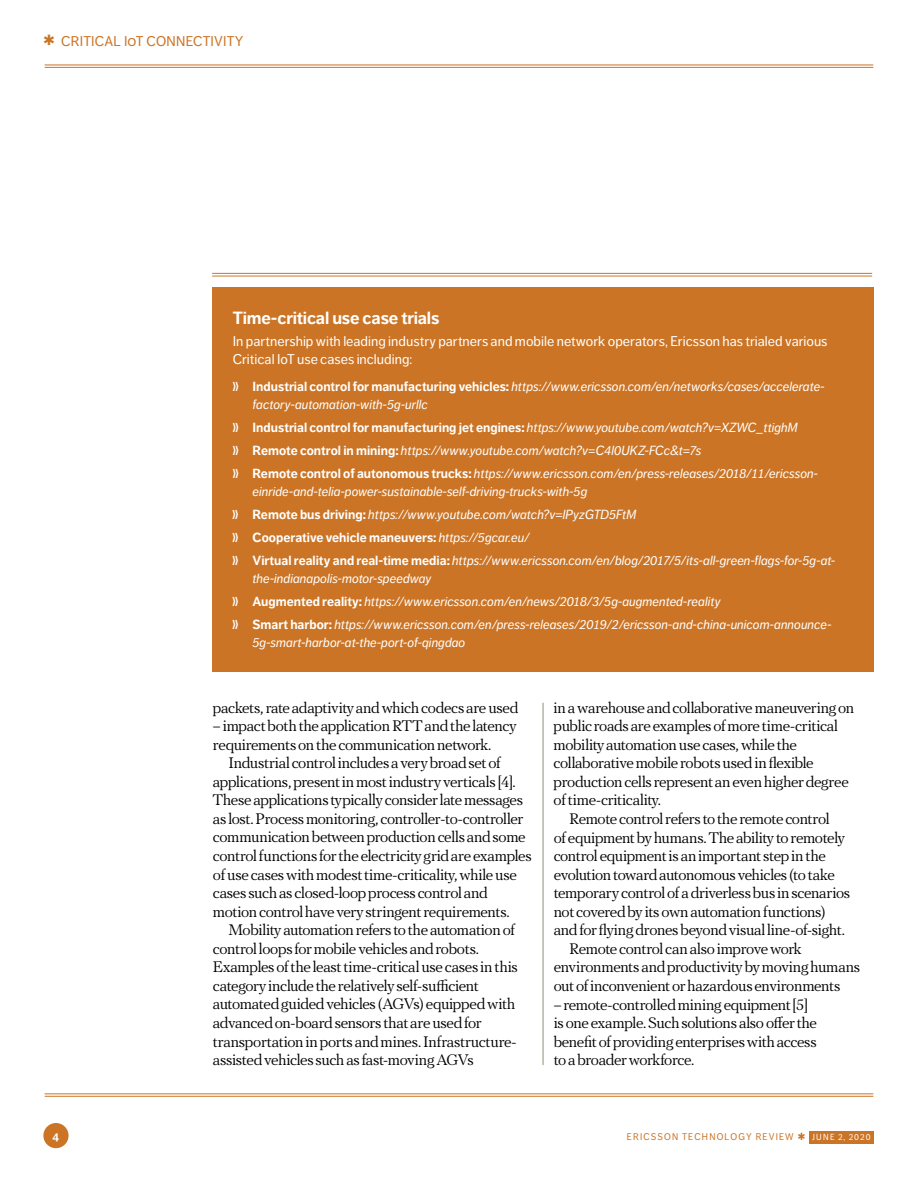
<style>
.page{position:relative;width:918px;height:1191px;background:#fff}
.page>*{position:absolute;margin:0;border:0;box-sizing:border-box;transform-origin:0 0}
.t1{font:700 17.5px "Dagny OT";letter-spacing:-.01em;color:#fff}
.t2{font:15.75px/18.6px "PF Regal Text Pro Regular A";letter-spacing:-.02em;color:#000}
.t3{font:14px/17.5px "Dagny OT";color:#fff}
.t4{font:14px "Dagny OT";letter-spacing:.01em;color:#cb7425}
.t5{font:italic 13.12px/22.9px "Dagny OT";color:#fff}
.t6{font:700 11.9px "Dagny OT";color:#fff;scale:.96 1}
.t7{font:9.62px "Dagny OT";letter-spacing:.12em;color:#cb7425;scale:.96 1}
.s1{font-family:"dubbelgasoga";font-style:normal}
.s2{font-weight:700;font-style:normal}
.s3{font-size:8.75px;color:#fff}
</style>
<div class="page">
<div style="left:212px;top:287px;width:661px;height:385px;background:#cb7425"></div>
<hr style="left:212px;top:276px;width:660px;height:1px;background:#cb7425">
<hr style="left:212px;top:273px;width:660px;height:1px;background:#cb7425">
<hr style="left:542px;top:702px;width:1px;height:363px;background:#8f8e76">
<div style="left:43px;top:1123px;width:26px;height:25px;background:#cb7425;border-radius:50%"></div>
<hr style="left:45px;top:64px;width:828px;height:1px;background:#cb7425">
<hr style="left:45px;top:67px;width:828px;height:1px;background:#cb7425">
<hr style="left:45px;top:1093px;width:828px;height:1px;background:#cb7425">
<hr style="left:45px;top:1095px;width:828px;height:1px;background:#cb7425">
<div style="left:809px;top:1130px;width:64px;height:13px;background:#cb7425"></div>
<p class="t4" style="left:43px;top:33px;width:202px">✱ CRITICAL IOT CONNECTIVITY</p>
<p class="t1" style="left:233px;top:307px;width:208px">Time-critical use case trials</p>
<p class="t3" style="left:233px;top:332px;width:596px">In partnership with leading industry partners and mobile network operators, Ericsson has trialed various<br>Critical IoT use cases including:</p>
<p class="t5" style="left:252px;top:378px;width:574px;line-height:18px;text-indent:-20px"><span class="s1">❭</span> <span class="s2">Industrial control for manufacturing vehicles:</span> https://www.ericsson.com/en/networks/cases/accelerate&shy;factory-automation-with-5g-urllc</p>
<p class="t5" style="left:233px;top:416px;width:587px"><span class="s1">❭</span> <span class="s2">Industrial control for manufacturing jet engines:</span> https://www.youtube.com/watch?v=XZWC_ttighM<br><span class="s1">❭</span> <span class="s2">Remote control in mining:</span> https://www.youtube.com/watch?v=C4l0UKZ-FCc&amp;t=7s<br><span class="s1">❭</span> <span class="s2">Remote control of autonomous trucks:</span> https://www.ericsson.com/en/press-releases/2018/11/ericsson-</p>
<p class="t5" style="left:233px;top:480px;width:604px;text-indent:20px">einride-and-telia-power-sustainable-self-driving-trucks-with-5g<br><span class="s1">❭</span> <span class="s2">Remote bus driving:</span> https://www.youtube.com/watch?v=lPyzGTD5FtM<br><span class="s1">❭</span> <span class="s2">Cooperative vehicle maneuvers:</span> https://5gcar.eu/<br><span class="s1">❭</span> <span class="s2">Virtual reality and real-time media:</span> https://www.ericsson.com/en/blog/2017/5/its-all-green-flags-for-5g-at-</p>
<p class="t5" style="left:233px;top:567px;width:600px;text-indent:20px">the-indianapolis-motor-speedway<br><span class="s1">❭</span> <span class="s2">Augmented reality:</span> https://www.ericsson.com/en/news/2018/3/5g-augmented-reality<br><span class="s1">❭</span> <span class="s2">Smart harbor:</span> https://www.ericsson.com/en/press-releases/2019/2/ericsson-and-china-unicom-announce-</p>
<p class="t5" style="left:252px;top:631px;width:214px">5g-smart-harbor-at-the-port-of-qingdao</p>
<p class="t2" style="left:213px;top:698px;width:307px">packets, rate adaptivity and which codecs are used</p>
<p class="t2" style="left:213px;top:716px;width:305px">– impact both the application RTT and the latency requirements on the communication network.</p>
<p class="t2" style="left:213px;top:754px;width:320px;text-indent:15px">Industrial control includes a very broad set of applications, present in most industry verticals [4].<br>These applications typically consider late messages as lost. Process monitoring, controller-to-controller communication between production cells and some control functions for the electricity grid are examples of use cases with modest time-criticality, while use cases such as closed-loop process control and motion control have very stringent requirements.</p>
<p class="t2" style="left:213px;top:921px;width:306px;text-indent:15px">Mobility automation refers to the automation of control loops for mobile vehicles and robots.<br>Examples of the least time-critical use cases in this category include the relatively self-sufficient automated guided vehicles (AGVs) equipped with advanced on-board sensors that are used for transportation in ports and mines. Infrastructure&shy;assisted vehicles such as fast-moving AGVs</p>
<p class="t2" style="left:553px;top:698px;width:302px">in a warehouse and collaborative maneuvering on</p>
<p class="t2" style="left:553px;top:716px;width:286px">public roads are examples of more time-critical</p>
<p class="t2" style="left:553px;top:735px;width:245px">mobility automation use cases, while the</p>
<p class="t2" style="left:553px;top:754px;width:261px">collaborative mobile robots used in flexible</p>
<p class="t2" style="left:553px;top:772px;width:297px">production cells represent an even higher degree</p>
<p class="t2" style="left:553px;top:791px;width:109px">of time-criticality.</p>
<p class="t2" style="left:569px;top:809px;width:262px">Remote control refers to the remote control</p>
<p class="t2" style="left:554px;top:828px;width:293px">of equipment by humans. The ability to remotely</p>
<p class="t2" style="left:554px;top:846px;width:274px">control equipment is an important step in the</p>
<p class="t2" style="left:554px;top:865px;width:283px">evolution toward autonomous vehicles (to take</p>
<p class="t2" style="left:554px;top:883px;width:298px">temporary control of a driverless bus in scenarios</p>
<p class="t2" style="left:554px;top:902px;width:273px">not covered by its own automation functions)</p>
<p class="t2" style="left:554px;top:921px;width:293px">and for flying drones beyond visual line-of-sight.</p>
<p class="t2" style="left:569px;top:939px;width:234px">Remote control can also improve work</p>
<p class="t2" style="left:554px;top:958px;width:308px">environments and productivity by moving humans</p>
<p class="t2" style="left:554px;top:976px;width:288px">out of inconvenient or hazardous environments</p>
<p class="t2" style="left:554px;top:995px;width:265px">– remote-controlled mining equipment [5] is one example. Such solutions also offer the benefit of providing enterprises with access to a broader workforce.</p>
<p class="t6" style="left:52px;top:1129px;width:8px">4</p>
<p class="t7" style="left:627px;top:1131px;width:255px">ERICSSON TECHNOLOGY REVIEW ✱ <span class="s3">JUNE 2, 2020</span></p>
</div>
